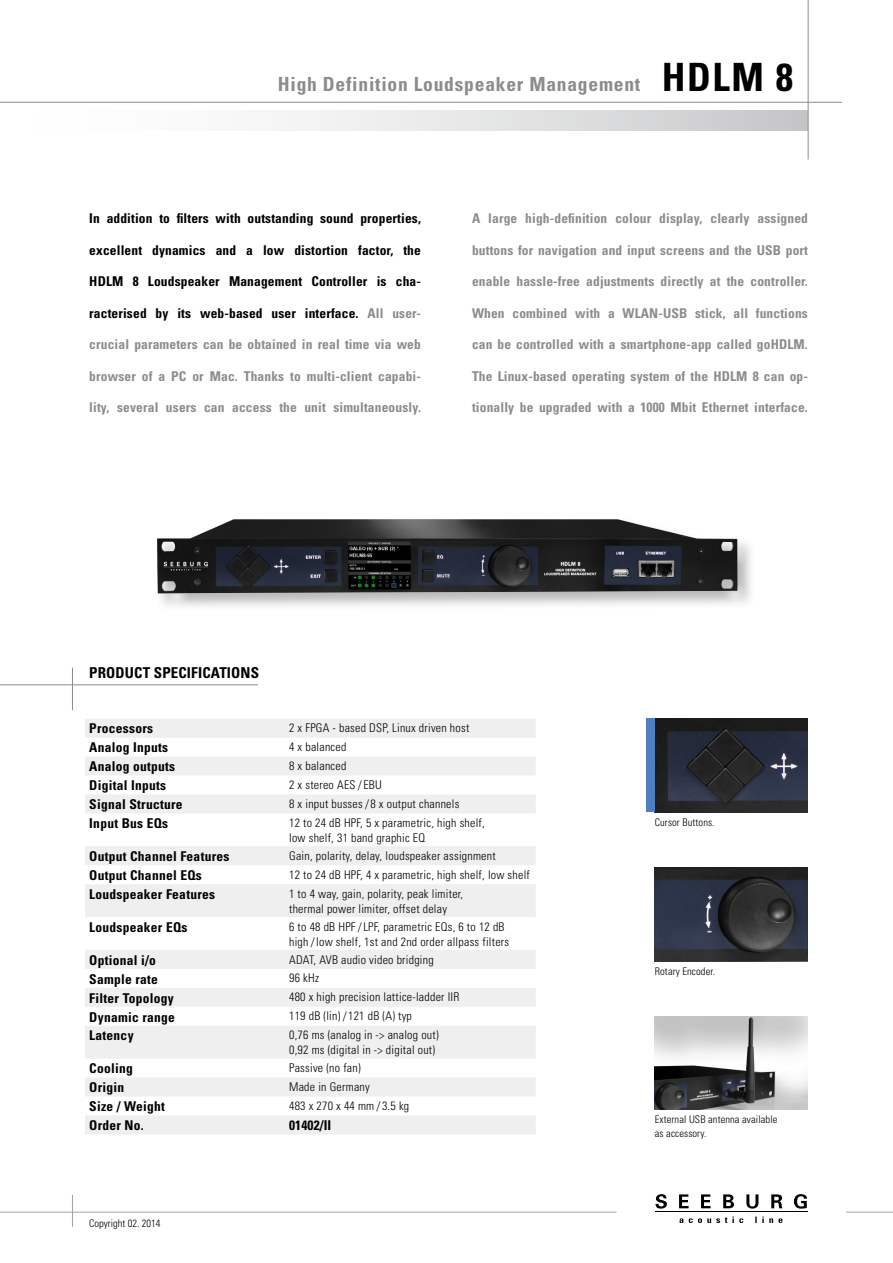
<style>
.page{position:relative;width:893px;height:1263px;background:#fff}
.page>*{position:absolute;margin:0;border:0;box-sizing:border-box;transform-origin:0 0}
.t1{font:700 condensed 39px "Univers";color:#000}
.t2{font:700 condensed 19.5px "Univers";letter-spacing:.04em;color:#8b8c8e}
.t3{font:700 condensed 15px "Univers";letter-spacing:.01em;color:#000}
.t4{font:700 condensed 13.5px "Univers";letter-spacing:.01em;color:#8b8c8e}
.t5{font:700 condensed 13.5px "Univers";letter-spacing:.02em;color:#000}
.t6{font:300 condensed 12px/15px "Univers";letter-spacing:.02em;color:#000}
.t7{font:300 condensed 10.5px/13.5px "Univers";letter-spacing:.01em;color:#000}
.s1{color:#8b8c8e}
</style>
<div class="page">
<div style="left:0;top:111px;width:808px;height:19px;background:linear-gradient(to right,#fff,#cbcbcd)"></div>
<hr style="left:0;top:102px;width:842px;height:1px;background:#8b8c8e">
<hr style="left:808px;top:0;width:1px;height:159px;background:#8b8c8e">
<hr style="left:0;top:1212px;width:617px;height:1px;background:#a2a3a5">
<hr style="left:846px;top:1212px;width:47px;height:1px;background:#a2a3a5">
<hr style="left:655px;top:1211px;width:152px;height:1px;background:#000">
<svg style="left:679px;top:1216px;width:103px;height:7px"></svg>
<svg style="left:655px;top:1194px;width:12px;height:14px"></svg>
<svg style="left:679px;top:1194px;width:10px;height:14px"></svg>
<svg style="left:701px;top:1194px;width:10px;height:14px"></svg>
<svg style="left:723px;top:1194px;width:11px;height:14px"></svg>
<svg style="left:746px;top:1194px;width:12px;height:14px"></svg>
<svg style="left:771px;top:1194px;width:11px;height:14px"></svg>
<svg style="left:794px;top:1194px;width:13px;height:14px"></svg>
<hr style="left:72px;top:1195px;width:1px;height:32px;background:#a2a3a5">
<img style="left:157px;top:539px;width:594px;height:68px">
<img style="left:157px;top:519px;width:580px;height:74px">
<hr style="left:0;top:684px;width:258px;height:1px;background:#8b8c8e">
<hr style="left:72px;top:668px;width:1px;height:42px;background:#8b8c8e">
<svg style="left:85px;top:719px;width:451px;height:415px;fill:#f0f0f0"></svg>
<img style="left:655px;top:1016px;width:153px;height:94px">
<img style="left:655px;top:719px;width:153px;height:93px">
<img style="left:655px;top:867px;width:153px;height:94px">
<div style="left:646px;top:719px;width:9px;height:93px;background:#4e80c1"></div>
<h2 class="t2" style="left:278px;top:72px;width:364px">High Definition Loudspeaker Management</h2>
<h1 class="t1" style="left:662px;top:53px;width:133px">HDLM 8</h1>
<p class="t5" style="left:89px;top:210px;width:333px">In addition to filters with outstanding sound properties,</p>
<p class="t5" style="left:89px;top:241px;width:333px">excellent dynamics and a low distortion factor, the</p>
<p class="t5" style="left:89px;top:273px;width:333px">HDLM 8 Loudspeaker Management Controller is cha-</p>
<p class="t5" style="left:89px;top:304px;width:333px">racterised by its web-based user interface. <span class="s1">All user-</span></p>
<p class="t4" style="left:89px;top:336px;width:333px">crucial parameters can be obtained in real time via web</p>
<p class="t4" style="left:89px;top:367px;width:333px">browser of a PC or Mac. Thanks to multi-client capabi-</p>
<p class="t4" style="left:89px;top:399px;width:333px">lity, several users can access the unit simultaneously.</p>
<p class="t4" style="left:472px;top:210px;width:337px">A large high-definition colour display, clearly assigned</p>
<p class="t4" style="left:472px;top:241px;width:337px">buttons for navigation and input screens and the USB port</p>
<p class="t4" style="left:472px;top:273px;width:337px">enable hassle-free adjustments directly at the controller.</p>
<p class="t4" style="left:472px;top:304px;width:337px">When combined with a WLAN-USB stick, all functions</p>
<p class="t4" style="left:472px;top:336px;width:337px">can be controlled with a smartphone-app called goHDLM.</p>
<p class="t4" style="left:472px;top:367px;width:337px">The Linux-based operating system of the HDLM 8 can op-</p>
<p class="t4" style="left:472px;top:399px;width:337px">tionally be upgraded with a 1000 Mbit Ethernet interface.</p>
<p class="t3" style="left:89px;top:663px;width:171px">PRODUCT SPECIFICATIONS</p>
<p class="t5" style="left:89px;top:720px;width:65px">Processors</p>
<p class="t6" style="left:289px;top:720px;width:182px">2 x FPGA - based DSP, Linux driven host</p>
<p class="t5" style="left:89px;top:739px;width:80px">Analog Inputs</p>
<p class="t6" style="left:289px;top:739px;width:59px">4 x balanced</p>
<p class="t5" style="left:89px;top:758px;width:88px">Analog outputs</p>
<p class="t6" style="left:289px;top:758px;width:59px">8 x balanced</p>
<p class="t5" style="left:89px;top:777px;width:79px">Digital Inputs</p>
<p class="t6" style="left:289px;top:777px;width:94px">2 x stereo AES / EBU</p>
<p class="t5" style="left:89px;top:796px;width:95px">Signal Structure</p>
<p class="t6" style="left:289px;top:796px;width:172px">8 x input busses / 8 x output channels</p>
<p class="t5" style="left:89px;top:815px;width:80px">Input Bus EQs</p>
<p class="t6" style="left:289px;top:815px;width:197px">12 to 24 dB HPF, 5 x parametric, high shelf, low shelf, 31 band graphic EQ</p>
<p class="t5" style="left:89px;top:848px;width:142px">Output Channel Features</p>
<p class="t6" style="left:289px;top:848px;width:208px">Gain, polarity, delay, loudspeaker assignment</p>
<p class="t5" style="left:89px;top:867px;width:114px">Output Channel EQs</p>
<p class="t6" style="left:289px;top:867px;width:242px">12 to 24 dB HPF, 4 x parametric, high shelf, low shelf</p>
<p class="t5" style="left:89px;top:886px;width:127px">Loudspeaker Features</p>
<p class="t6" style="left:289px;top:886px;width:176px">1 to 4 way, gain, polarity, peak limiter, thermal power limiter, offset delay</p>
<p class="t5" style="left:89px;top:919px;width:100px">Loudspeaker EQs</p>
<p class="t6" style="left:289px;top:919px;width:222px">6 to 48 dB HPF / LPF, parametric EQs, 6 to 12 dB high / low shelf, 1st and 2nd order allpass filters</p>
<p class="t5" style="left:89px;top:951px;width:68px">Optional i/o</p>
<p class="t6" style="left:289px;top:952px;width:146px">ADAT, AVB audio video bridging</p>
<p class="t5" style="left:89px;top:970px;width:70px">Sample rate</p>
<p class="t6" style="left:289px;top:970px;width:31px">96 kHz</p>
<p class="t5" style="left:89px;top:989px;width:86px">Filter Topology</p>
<p class="t6" style="left:289px;top:989px;width:172px">480 x high precision lattice-ladder IIR</p>
<p class="t5" style="left:89px;top:1008px;width:87px">Dynamic range</p>
<p class="t6" style="left:289px;top:1008px;width:124px">119 dB (lin) / 121 dB (A) typ</p>
<p class="t5" style="left:89px;top:1027px;width:46px">Latency</p>
<p class="t6" style="left:289px;top:1027px;width:151px">0,76 ms (analog in -&gt; analog out)<br>0,92 ms (digital in -&gt; digital out)</p>
<p class="t5" style="left:89px;top:1060px;width:45px">Cooling</p>
<p class="t6" style="left:289px;top:1060px;width:73px">Passive (no fan)</p>
<p class="t5" style="left:89px;top:1079px;width:37px">Origin</p>
<p class="t6" style="left:289px;top:1079px;width:82px">Made in Germany</p>
<p class="t5" style="left:89px;top:1098px;width:77px">Size / Weight</p>
<p class="t6" style="left:289px;top:1098px;width:122px">483 x 270 x 44 mm / 3.5 kg</p>
<p class="t5" style="left:89px;top:1117px;width:56px">Order No.</p>
<p class="t5" style="left:289px;top:1117px;width:44px">01402/II</p>
<p class="t7" style="left:89px;top:1216px;width:73px">Copyright 02. 2014</p>
<p class="t7" style="left:655px;top:815px;width:61px">Cursor Buttons.</p>
<p class="t7" style="left:655px;top:964px;width:62px">Rotary Encoder.</p>
<p class="t7" style="left:655px;top:1113px;width:124px">External USB antenna available as accessory.</p>
</div>
